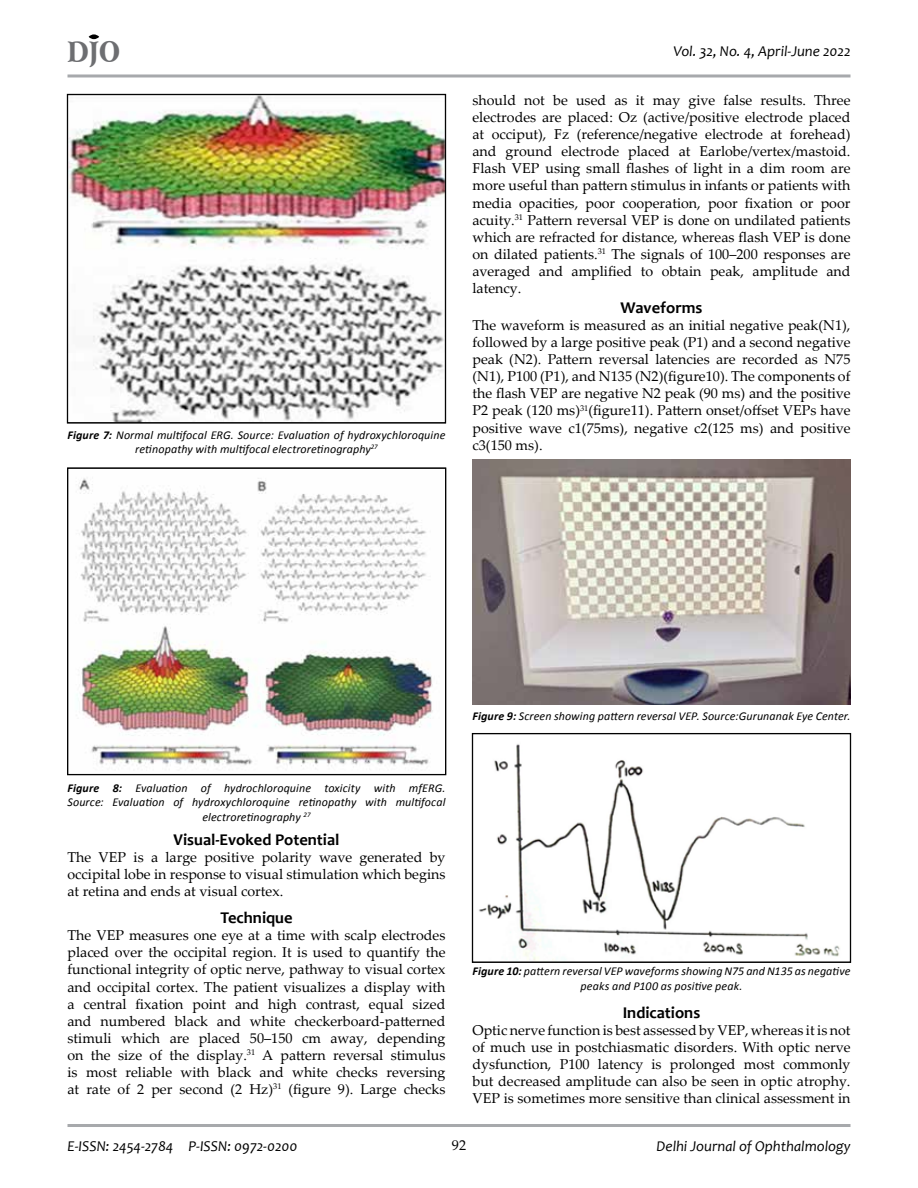
<style>
.page{position:relative;width:918px;height:1188px;background:#fff}
.page>*{position:absolute;margin:0;border:0;box-sizing:border-box;transform-origin:0 0}
.t1{font:900 28.2px "Arrus BT";color:#6d6e71;scale:.82 1}
.t2{font:700 16.5px "Candara";color:#000}
.t3{font:italic 15px "Candara";color:#000}
.t4{font:14.25px/17.1px "Palatino Linotype";color:#000;text-align:justify}
.t5{font:italic 12px/14.4px "Calibri";letter-spacing:.01em;color:#000;text-align:center}
.s1{font-weight:700}
</style>
<div class="page">
<hr style="left:68px;top:74px;width:782px;height:3px;background:#a7a9ac">
<hr style="left:68px;top:1124px;width:782px;height:3px;background:#a7a9ac">
<div style="left:89px;top:34px;width:10px;height:5px;background:#000;border-radius:50%"></div>
<img style="left:67px;top:94px;width:379px;height:329px">
<img style="left:67px;top:468px;width:379px;height:307px">
<div style="left:68px;top:468px;width:378px;height:306px;border:1px solid #000"></div>
<img style="left:472px;top:459px;width:378px;height:246px">
<svg style="left:472px;top:733px;width:379px;height:229px"></svg>
<h1 class="t1" style="left:68px;top:34px;width:66px">DJO</h1>
<p class="t3" style="left:673px;top:42px;width:179px">Vol. 32, No. 4, April-June 2022</p>
<p class="t4" style="left:472px;top:91px;width:380px">should not be used as it may give false results. Three electrodes are placed: Oz (active/positive electrode placed at occiput), Fz (reference/negative electrode at forehead) and ground electrode placed at Earlobe/vertex/mastoid.<br>Flash VEP using small flashes of light in a dim room are more useful than pattern stimulus in infants or patients with media opacities, poor cooperation, poor fixation or poor acuity.<sup>31</sup> Pattern reversal VEP is done on undilated patients which are refracted for distance, whereas flash VEP is done on dilated patients.<sup>31</sup> The signals of 100–200 responses are averaged and amplified to obtain peak, amplitude and latency.</p>
<p class="t2" style="left:621px;top:297px;width:83px">Waveforms</p>
<p class="t4" style="left:472px;top:316px;width:380px">The waveform is measured as an initial negative peak(N1), followed by a large positive peak (P1) and a second negative peak (N2). Pattern reversal latencies are recorded as N75 (N1), P100 (P1), and N135 (N2)(figure10). The components of the flash VEP are negative N2 peak (90 ms) and the positive P2 peak (120 ms)<sup>31</sup>(figure11). Pattern onset/offset VEPs have positive wave c1(75ms), negative c2(125 ms) and positive c3(150 ms).</p>
<p class="t5" style="left:68px;top:427px;width:380px"><span class="s1">Figure 7:</span> Normal multifocal ERG. Source: Evaluation of hydroxychloroquine retinopathy with multifocal electroretinography<sup>27</sup></p>
<p class="t5" style="left:68px;top:780px;width:379px"><span class="s1">Figure 8:</span> Evaluation of hydrochloroquine toxicity with mfERG.<br>Source: Evaluation of hydroxychloroquine retinopathy with multifocal electroretinography <sup>27</sup></p>
<p class="t2" style="left:174px;top:829px;width:167px">Visual-Evoked Potential</p>
<p class="t4" style="left:68px;top:848px;width:379px">The VEP is a large positive polarity wave generated by occipital lobe in response to visual stimulation which begins at retina and ends at visual cortex.</p>
<p class="t2" style="left:220px;top:907px;width:74px">Technique</p>
<p class="t4" style="left:67px;top:926px;width:380px">The VEP measures one eye at a time with scalp electrodes placed over the occipital region. It is used to quantify the functional integrity of optic nerve, pathway to visual cortex and occipital cortex. The patient visualizes a display with a central fixation point and high contrast, equal sized and numbered black and white checkerboard-patterned stimuli which are placed 50–150 cm away, depending on the size of the display.<sup>31</sup> A pattern reversal stimulus is most reliable with black and white checks reversing at rate of 2 per second (2 Hz)<sup>31</sup> (figure 9). Large checks</p>
<p class="t5" style="left:472px;top:709px;width:379px"><span class="s1">Figure 9:</span> Screen showing pattern reversal VEP. Source:Gurunanak Eye Center.</p>
<p class="t5" style="left:472px;top:964px;width:380px"><span class="s1">Figure 10:</span> pattern reversal VEP waveforms showing N75 and N135 as negative peaks and P100 as positive peak.</p>
<p class="t2" style="left:623px;top:1002px;width:79px">Indications</p>
<p class="t4" style="left:472px;top:1021px;width:380px">Optic nerve function is best assessed by VEP, whereas it is not of much use in postchiasmatic disorders. With optic nerve dysfunction, P100 latency is prolonged most commonly but decreased amplitude can also be seen in optic atrophy.<br>VEP is sometimes more sensitive than clinical assessment in</p>
<p class="t3" style="left:68px;top:1136px;width:232px">E-ISSN: 2454-2784 P-ISSN: 0972-0200</p>
<p class="t4" style="left:452px;top:1136px;width:16px">92</p>
<p class="t3" style="left:657px;top:1136px;width:195px">Delhi Journal of Ophthalmology</p>
</div>
